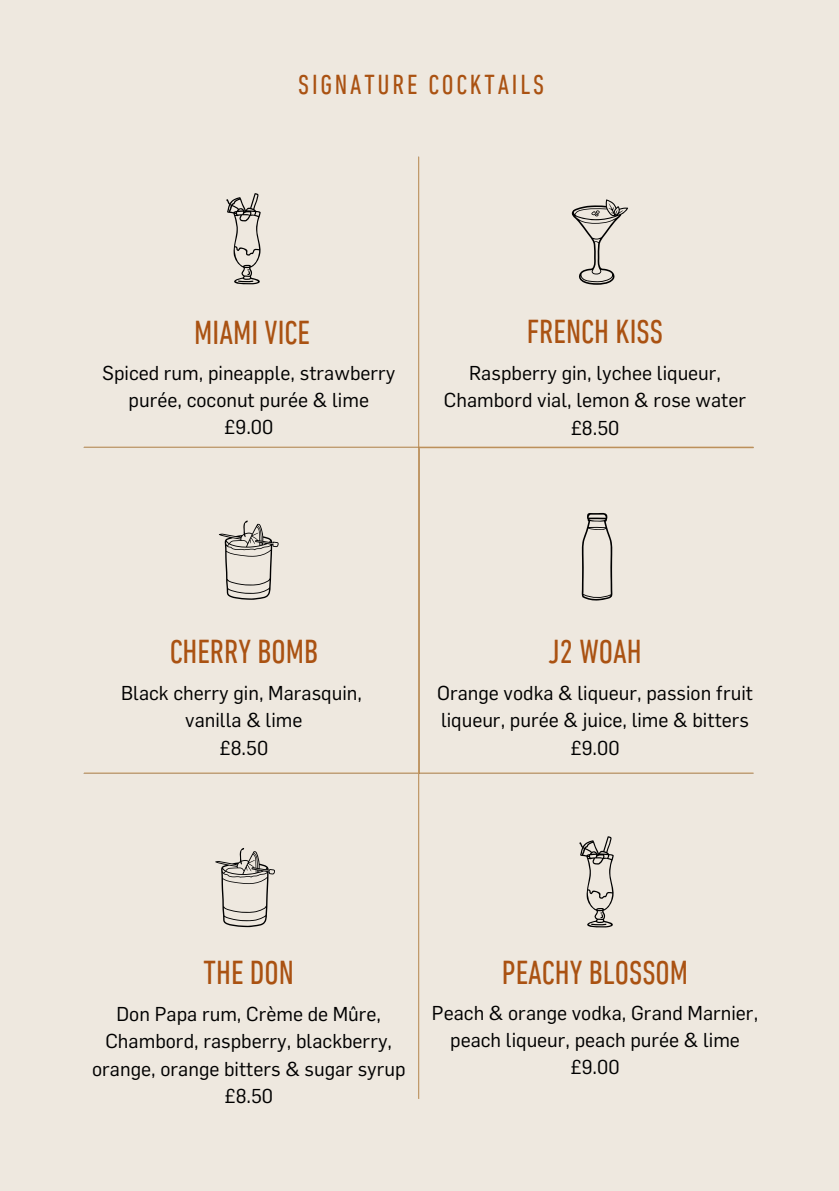
<style>
.page{position:relative;width:839px;height:1191px;background:#fff}
.page>*{position:absolute;margin:0;border:0;box-sizing:border-box;transform-origin:0 0}
.t1{font:condensed 33.8px "DIN Next LT Pro";color:#aa5212}
.t2{font:condensed 28px "DIN Next LT Pro";letter-spacing:.1em;color:#aa5212}
.t3{font:19.8px/27.4px "Flama";color:#000;text-align:center}
</style>
<div class="page">
<div style="left:0;top:0;width:838px;height:1191px;background:#eee8df"></div>
<hr style="left:418px;top:157px;width:1px;height:942px;background:#c4965d">
<hr style="left:84px;top:447px;width:669px;height:1px;background:#c4965d">
<hr style="left:84px;top:773px;width:669px;height:1px;background:#c4965d">
<svg style="left:226px;top:193px;width:35px;height:92px"></svg>
<hr style="left:418px;top:448px;width:2px;height:325px;background:#c4965d">
<svg style="left:215px;top:848px;width:60px;height:79px"></svg>
<svg style="left:579px;top:836px;width:35px;height:92px"></svg>
<svg style="left:581px;top:512px;width:31px;height:89px"></svg>
<svg style="left:571px;top:199px;width:57px;height:86px"></svg>
<svg style="left:219px;top:521px;width:60px;height:79px"></svg>
<h2 class="t2" style="left:298px;top:73px;width:247px">SIGNATURE COCKTAILS</h2>
<h1 class="t1" style="left:194px;top:318px;width:117px">MIAMI VICE</h1>
<p class="t3" style="left:102px;top:359px;width:295px">Spiced rum, pineapple, strawberry purée, coconut purée &amp; lime £9.00</p>
<h1 class="t1" style="left:527px;top:317px;width:138px">FRENCH KISS</h1>
<p class="t3" style="left:444px;top:359px;width:304px">Raspberry gin, lychee liqueur,<br>Chambord vial, lemon &amp; rose water £8.50</p>
<h1 class="t1" style="left:170px;top:637px;width:150px">CHERRY BOMB</h1>
<p class="t3" style="left:121px;top:679px;width:242px">Black cherry gin, Marasquin, vanilla &amp; lime<br>£8.50</p>
<h1 class="t1" style="left:548px;top:637px;width:95px">J2 WOAH</h1>
<p class="t3" style="left:437px;top:679px;width:317px">Orange vodka &amp; liqueur, passion fruit liqueur, purée &amp; juice, lime &amp; bitters £9.00</p>
<h1 class="t1" style="left:204px;top:958px;width:92px">THE DON</h1>
<p class="t3" style="left:92px;top:999px;width:315px">Don Papa rum, Crème de Mûre,<br>Chambord, raspberry, blackberry, orange, orange bitters &amp; sugar syrup £8.50</p>
<h1 class="t1" style="left:502px;top:959px;width:188px">PEACHY BLOSSOM</h1>
<p class="t3" style="left:432px;top:999px;width:328px">Peach &amp; orange vodka, Grand Marnier, peach liqueur, peach purée &amp; lime £9.00</p>
</div>
